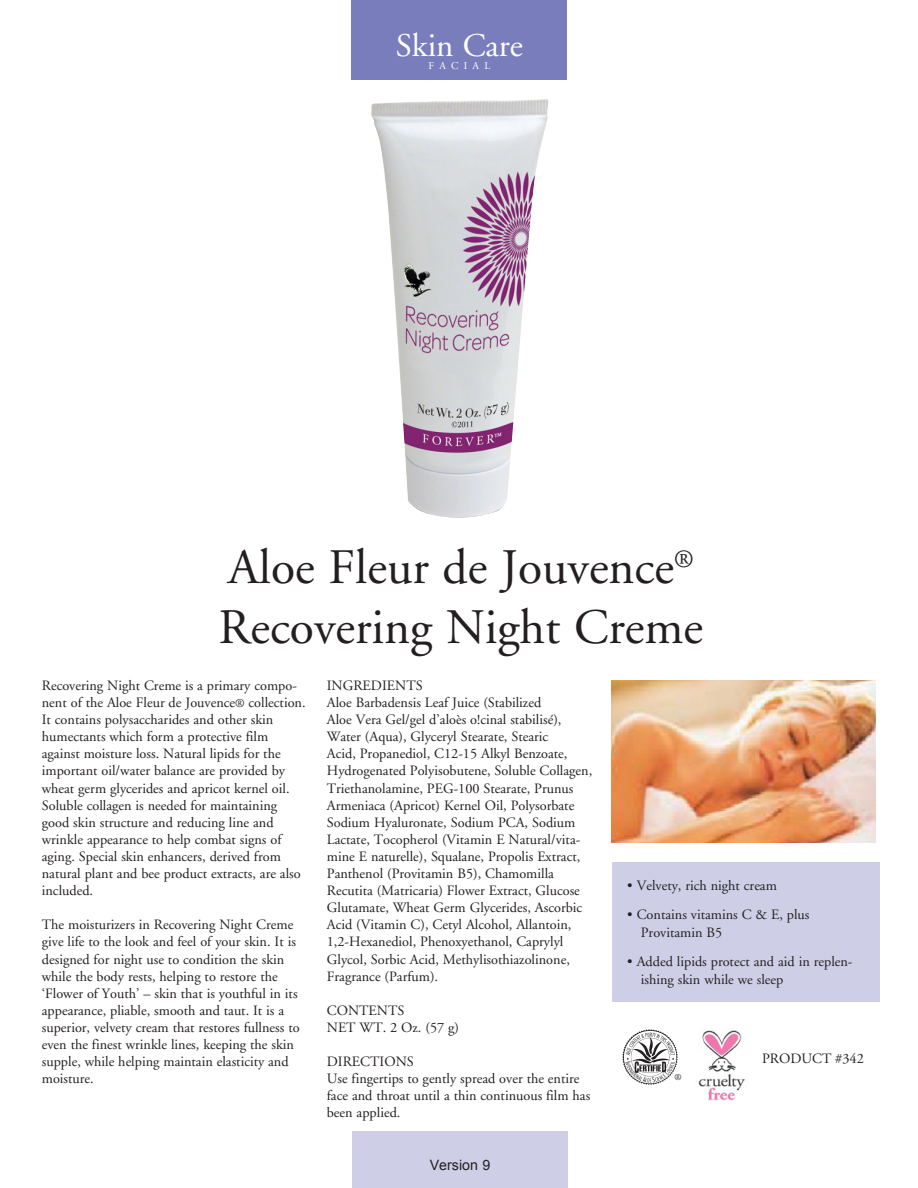
<style>
.page{position:relative;width:918px;height:1188px;background:#fff}
.page>*{position:absolute;margin:0;border:0;box-sizing:border-box;transform-origin:0 0}
.t1{font:49.5px "Adobe Garamond";color:#231f20}
.t2{font:33px "Adobe Garamond";color:#fff}
.Key_Points{font:14.25px/17.1px "Adobe Garamond";color:#231f20}
.t3{font:14.25px "Arial";color:#231f20}
.t4{font:10.5px "Adobe Garamond";letter-spacing:.5em;color:#fff}
.t5{font:9px "Adobe Garamond";color:#231f20}
.s1{font-size:12px}
</style>
<div class="page">
<img style="left:612px;top:681px;width:264px;height:161px">
<div style="left:612px;top:862px;width:267px;height:140px;background:#cecfe7"></div>
<div style="left:351px;top:0;width:216px;height:79px;background:#7a7dbc"></div>
<div style="left:352px;top:1131px;width:216px;height:57px;background:#cecfe7"></div>
<img style="left:698px;top:1030px;width:47px;height:71px">
<img style="left:622px;top:1030px;width:56px;height:55px">
<img style="left:371px;top:99px;width:177px;height:419px">
<p class="t2" style="left:396px;top:28px;width:129px">Skin Care</p>
<p class="t4" style="left:429px;top:60px;width:63px">FACIAL</p>
<p class="t1" style="left:228px;top:541px;width:467px">Aloe Fleur de Jouvence<sup>®</sup></p>
<p class="t1" style="left:219px;top:601px;width:486px">Recovering Night Creme</p>
<p class="Key_Points" style="left:42px;top:677px;width:265px">Recovering Night Creme is a primary compo&shy;nent of the Aloe Fleur de Jouvence<span class="s1">®</span> collection.<br>It contains polysaccharides and other skin</p>
<p class="Key_Points" style="left:42px;top:729px;width:228px">humectants which form a protective film</p>
<p class="Key_Points" style="left:42px;top:746px;width:240px">against moisture loss. Natural lipids for the</p>
<p class="Key_Points" style="left:42px;top:763px;width:245px">important oil/water balance are provided by</p>
<p class="Key_Points" style="left:42px;top:780px;width:260px">wheat germ glycerides and apricot kernel oil.<br>Soluble collagen is needed for maintaining good skin structure and reducing line and wrinkle appearance to help combat signs of aging. Special skin enhancers, derived from natural plant and bee product extracts, are also included.</p>
<p class="Key_Points" style="left:42px;top:917px;width:253px">The moisturizers in Recovering Night Creme</p>
<p class="Key_Points" style="left:42px;top:934px;width:256px">give life to the look and feel of your skin. It is</p>
<p class="Key_Points" style="left:42px;top:951px;width:259px">designed for night use to condition the skin while the body rests, helping to restore the ‘Flower of Youth’ – skin that is youthful in its appearance, pliable, smooth and taut. It is a superior, velvety cream that restores fullness to even the finest wrinkle lines, keeping the skin supple, while helping maintain elasticity and moisture.</p>
<p class="Key_Points" style="left:327px;top:677px;width:97px">INGREDIENTS</p>
<p class="Key_Points" style="left:327px;top:694px;width:267px">Aloe Barbadensis Leaf Juice (Stabilized<br>Aloe Vera Gel/gel d’aloès o!cinal stabilisé), Water (Aqua), Glyceryl Stearate, Stearic<br>Acid, Propanediol, C12-15 Alkyl Benzoate, Hydrogenated Polyisobutene, Soluble Collagen, Triethanolamine, PEG-100 Stearate, Prunus Armeniaca (Apricot) Kernel Oil, Polysorbate Sodium Hyaluronate, Sodium PCA, Sodium Lactate, Tocopherol (Vitamin E Natural/vita&shy;mine E naturelle), Squalane, Propolis Extract, Panthenol (Provitamin B5), Chamomilla Recutita (Matricaria) Flower Extract, Glucose Glutamate, Wheat Germ Glycerides, Ascorbic Acid (Vitamin C), Cetyl Alcohol, Allantoin, 1,2-Hexanediol, Phenoxyethanol, Caprylyl Glycol, Sorbic Acid, Methylisothiazolinone, Fragrance (Parfum).</p>
<p class="Key_Points" style="left:327px;top:1002px;width:79px">CONTENTS</p>
<p class="Key_Points" style="left:327px;top:1019px;width:134px">NET WT. 2 Oz. (57 g)</p>
<p class="Key_Points" style="left:327px;top:1053px;width:89px">DIRECTIONS</p>
<p class="Key_Points" style="left:327px;top:1071px;width:254px">Use fingertips to gently spread over the entire</p>
<p class="Key_Points" style="left:327px;top:1088px;width:265px">face and throat until a thin continuous film has</p>
<p class="Key_Points" style="left:327px;top:1105px;width:75px">been applied.</p>
<p class="Key_Points" style="left:627px;top:877px;width:151px">• Velvety, rich night cream</p>
<p class="Key_Points" style="left:641px;top:906px;width:170px;line-height:18px;text-indent:-14px">• Contains vitamins C &amp; E, plus<br>Provitamin B5</p>
<p class="Key_Points" style="left:641px;top:953px;width:213px;line-height:18px;text-indent:-14px">• Added lipids protect and aid in replen&shy;ishing skin while we sleep</p>
<p class="Key_Points" style="left:762px;top:1051px;width:103px">PRODUCT #342</p>
<p class="t5" style="left:675px;top:1072px;width:9px">®</p>
<p class="t3" style="left:430px;top:1156px;width:62px">Version 9</p>
</div>
